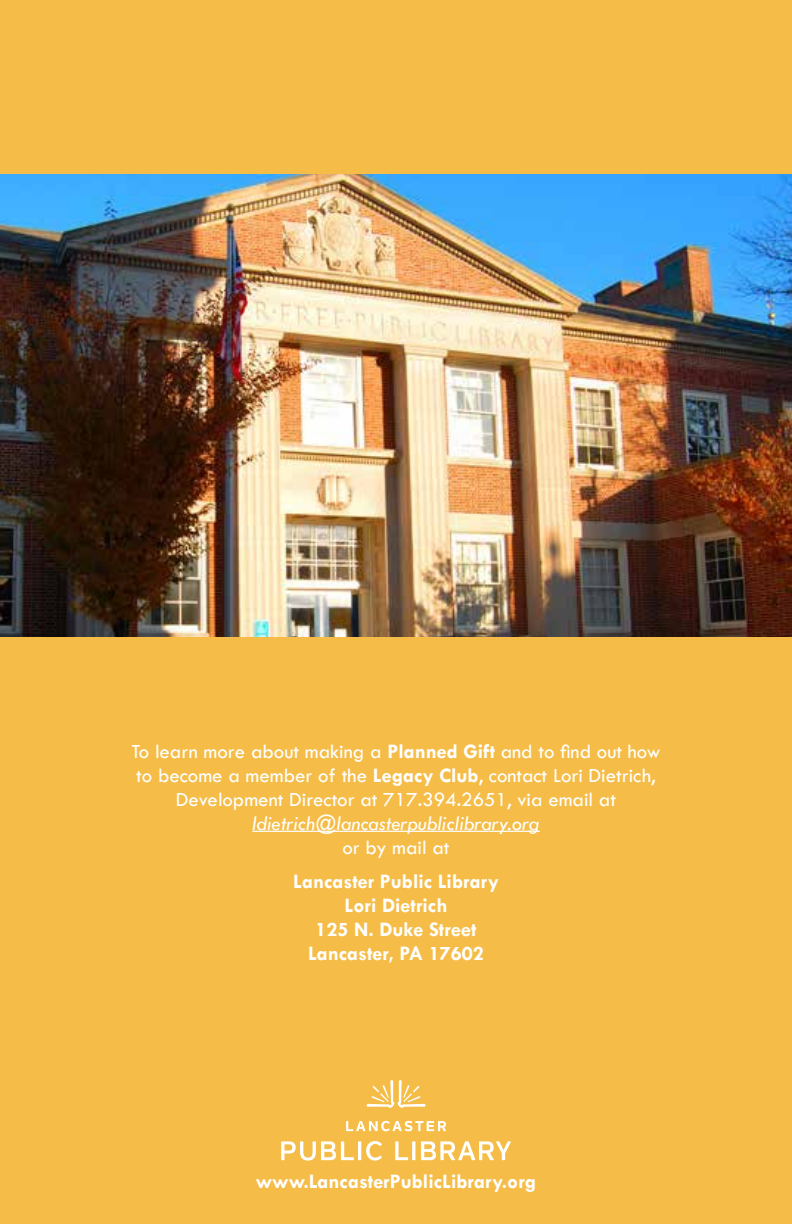
<style>
.page{position:relative;width:792px;height:1224px;background:#f5bd47}
.page>*{position:absolute;margin:0;border:0;box-sizing:border-box;transform-origin:0 0}
.t1{font:20.8px/24px "Tw Cen";color:#fff;text-align:center}
.t2{font:700 20.8px/24px "Tw Cen";color:#fff;text-align:center}
.t3{font:italic 20.8px "Tw Cen";color:#fff}
.s1{font-weight:700}
</style>
<div class="page">
<hr style="left:252px;top:831px;width:288px;height:1px;background:#fff">
<svg style="left:346px;top:1121px;width:100px;height:10px"></svg>
<svg style="left:281px;top:1141px;width:73px;height:20px"></svg>
<hr style="left:358px;top:1141px;width:3px;height:19px;background:#fff">
<svg style="left:366px;top:1141px;width:16px;height:20px"></svg>
<svg style="left:395px;top:1141px;width:13px;height:19px"></svg>
<hr style="left:412px;top:1141px;width:3px;height:19px;background:#fff">
<svg style="left:421px;top:1141px;width:90px;height:19px"></svg>
<svg style="left:367px;top:1080px;width:58px;height:28px"></svg>
<img style="left:0;top:174px;width:792px;height:463px">
<p class="t1" style="left:131px;top:739px;width:531px">To learn more about making a <span class="s1">Planned Gift</span> and to find out how to become a member of the <span class="s1">Legacy Club</span>, contact Lori Dietrich,<br>Development Director at 717.394.2651, via email at</p>
<p class="t3" style="left:252px;top:811px;width:289px">ldietrich@lancasterpubliclibrary.org</p>
<p class="t1" style="left:343px;top:835px;width:108px">or by mail at</p>
<p class="t2" style="left:293px;top:869px;width:207px">Lancaster Public Library<br>Lori Dietrich<br>125 N. Duke Street<br>Lancaster, PA 17602</p>
<p class="t2" style="left:256px;top:1169px;width:282px">www.LancasterPublicLibrary.org</p>
</div>
